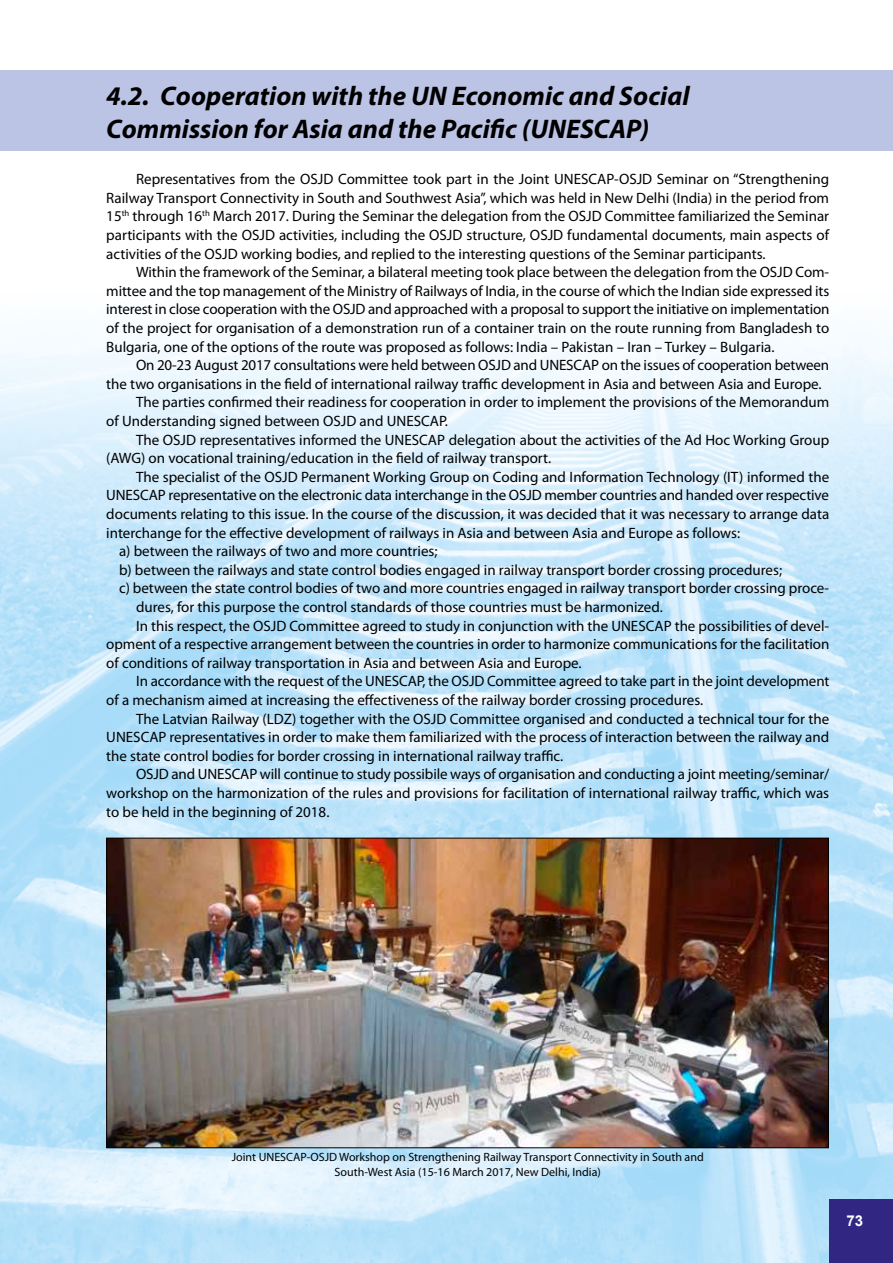
<style>
.page{position:relative;width:893px;height:1263px;background:#fff}
.page>*{position:absolute;margin:0;border:0;box-sizing:border-box;transform-origin:0 0}
.t1{font:italic 700 27px/32.4px "Myriad Pro";color:#000}
.t2{font:15px/18.6px "Myriad Pro";color:#000;text-align:justify}
.t3{font:700 15px "Arial";color:#fff}
.t4{font:12px/14.4px "Myriad Pro";color:#000;text-align:center}
</style>
<div class="page">
<img style="left:0;top:342px;width:893px;height:921px">
<div style="left:829px;top:1199px;width:64px;height:64px;background:#312783"></div>
<div style="left:0;top:70px;width:893px;height:81px;background:#bcc4e5"></div>
<img style="left:108px;top:840px;width:719px;height:306px">
<h1 class="t1" style="left:106px;top:79px;width:585px">4.2. Cooperation with the UN Economic and Social<br>Commission for Asia and the Pacific (UNESCAP)</h1>
<p class="t2" style="left:106px;top:170px;width:724px;text-indent:30px">Representatives from the OSJD Committee took part in the Joint UNESCAP-OSJD Seminar on “Strengthening Railway Transport Connectivity in South and Southwest Asia”, which was held in New Delhi (India) in the period from 15<sup>th</sup> through 16<sup>th</sup> March 2017. During the Seminar the delegation from the OSJD Committee familiarized the Seminar participants with the OSJD activities, including the OSJD structure, OSJD fundamental documents, main aspects of activities of the OSJD working bodies, and replied to the interesting questions of the Seminar participants.</p>
<p class="t2" style="left:106px;top:263px;width:725px;text-indent:30px">Within the framework of the Seminar, a bilateral meeting took place between the delegation from the OSJD Com&shy;mittee and the top management of the Ministry of Railways of India, in the course of which the Indian side expressed its interest in close cooperation with the OSJD and approached with a proposal to support the initiative on implementation of the project for organisation of a demonstration run of a container train on the route running from Bangladesh to Bulgaria, one of the options of the route was proposed as follows: India – Pakistan – Iran – Turkey – Bulgaria.</p>
<p class="t2" style="left:136px;top:356px;width:694px">On 20-23 August 2017 consultations were held between OSJD and UNESCAP on the issues of cooperation between</p>
<p class="t2" style="left:106px;top:374px;width:717px">the two organisations in the field of international railway traffic development in Asia and between Asia and Europe.</p>
<p class="t2" style="left:136px;top:393px;width:695px">The parties confirmed their readiness for cooperation in order to implement the provisions of the Memorandum</p>
<p class="t2" style="left:106px;top:411px;width:343px">of Understanding signed between OSJD and UNESCAP.</p>
<p class="t2" style="left:136px;top:430px;width:695px">The OSJD representatives informed the UNESCAP delegation about the activities of the Ad Hoc Working Group</p>
<p class="t2" style="left:106px;top:449px;width:446px">(AWG) on vocational training/education in the field of railway transport.</p>
<p class="t2" style="left:136px;top:467px;width:695px">The specialist of the OSJD Permanent Working Group on Coding and Information Technology (IT) informed the</p>
<p class="t2" style="left:106px;top:486px;width:724px">UNESCAP representative on the electronic data interchange in the OSJD member countries and handed over respective</p>
<p class="t2" style="left:106px;top:504px;width:724px">documents relating to this issue. In the course of the discussion, it was decided that it was necessary to arrange data</p>
<p class="t2" style="left:106px;top:523px;width:635px">interchange for the effective development of railways in Asia and between Asia and Europe as follows:</p>
<p class="t2" style="left:119px;top:542px;width:320px">a) between the railways of two and more countries;</p>
<p class="t2" style="left:119px;top:560px;width:665px">b) between the railways and state control bodies engaged in railway transport border crossing procedures;</p>
<p class="t2" style="left:119px;top:579px;width:712px">c) between the state control bodies of two and more countries engaged in railway transport border crossing proce-</p>
<p class="t2" style="left:136px;top:597px;width:528px">dures, for this purpose the control standards of those countries must be harmonized.</p>
<p class="t2" style="left:136px;top:616px;width:695px">In this respect, the OSJD Committee agreed to study in conjunction with the UNESCAP the possibilities of devel-</p>
<p class="t2" style="left:106px;top:635px;width:724px">opment of a respective arrangement between the countries in order to harmonize communications for the facilitation</p>
<p class="t2" style="left:106px;top:653px;width:477px">of conditions of railway transportation in Asia and between Asia and Europe.</p>
<p class="t2" style="left:136px;top:672px;width:695px">In accordance with the request of the UNESCAP, the OSJD Committee agreed to take part in the joint development</p>
<p class="t2" style="left:106px;top:690px;width:598px">of a mechanism aimed at increasing the effectiveness of the railway border crossing procedures.</p>
<p class="t2" style="left:136px;top:709px;width:695px">The Latvian Railway (LDZ) together with the OSJD Committee organised and conducted a technical tour for the</p>
<p class="t2" style="left:106px;top:728px;width:724px">UNESCAP representatives in order to make them familiarized with the process of interaction between the railway and</p>
<p class="t2" style="left:106px;top:746px;width:458px">the state control bodies for border crossing in international railway traffic.</p>
<p class="t2" style="left:136px;top:765px;width:695px">OSJD and UNESCAP will continue to study possibile ways of organisation and conducting a joint meeting/seminar/</p>
<p class="t2" style="left:106px;top:783px;width:724px">workshop on the harmonization of the rules and provisions for facilitation of international railway traffic, which was</p>
<p class="t2" style="left:106px;top:802px;width:225px">to be held in the beginning of 2018.</p>
<p class="t4" style="left:232px;top:1150px;width:474px">Joint UNESCAP-OSJD Workshop on Strengthening Railway Transport Connectivity in South and<br>South-West Asia (15-16 March 2017, New Delhi, India)</p>
<p class="t3" style="left:847px;top:1210px;width:18px">73</p>
</div>
